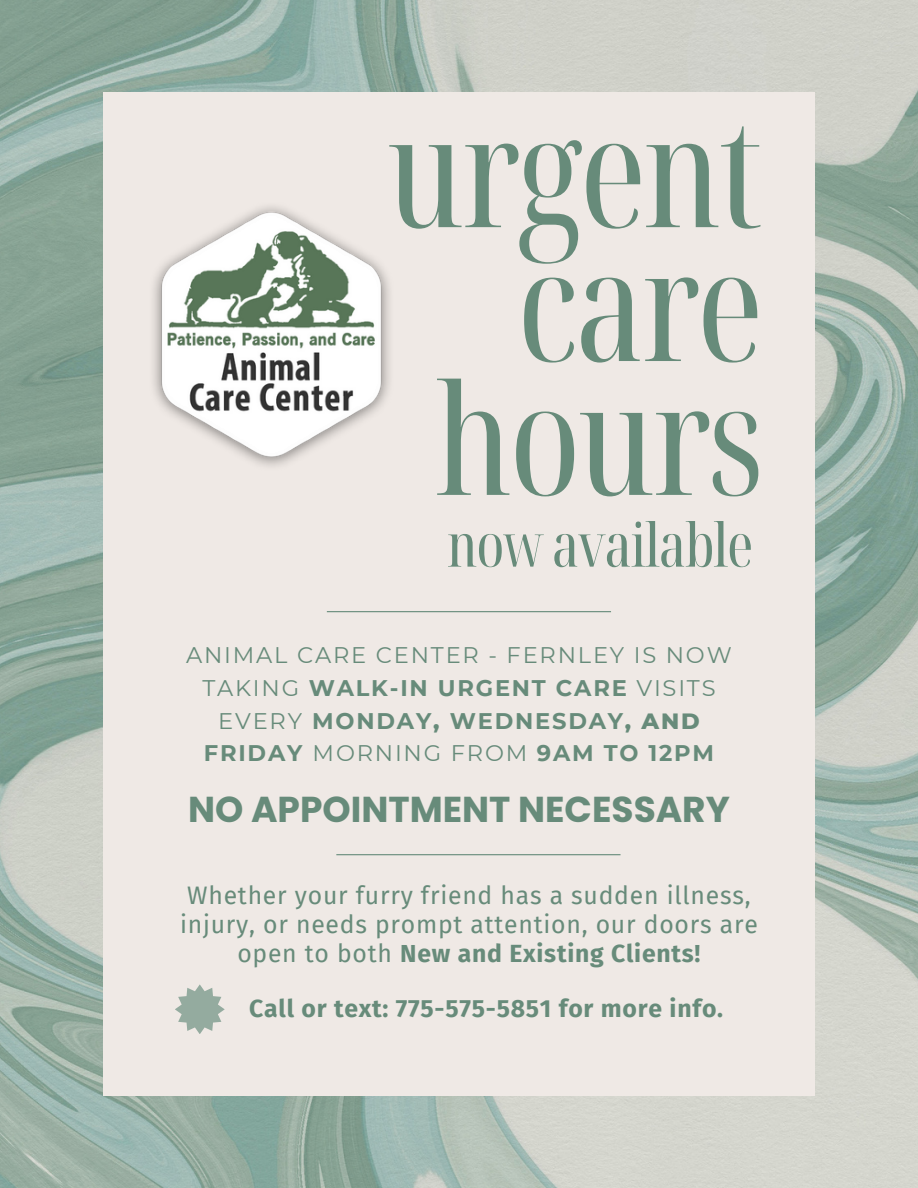
<style>
.page{position:relative;width:918px;height:1188px;background:#fff}
.page>*{position:absolute;margin:0;border:0;box-sizing:border-box;transform-origin:0 0}
.t1{font:extra-condensed 153.15px/133.8px "Noto Serif Display";letter-spacing:-.02em;color:#678b7a;text-align:right}
.t2{font:extra-condensed 153px "Noto Serif Display";letter-spacing:-.02em;color:#678b7a}
.t3{font:extra-condensed 60px "Noto Serif Display";letter-spacing:-.02em;color:#678b7a}
.t4{font:700 36px "Poppins";color:#678b7a}
.t5{font:24.75px/29.2px "Fira Sans";letter-spacing:.03em;color:#678b7a;text-align:center}
.t6{font:700 24.75px "Fira Sans";letter-spacing:.03em;color:#678b7a}
.t7{font:22.65px/32.7px "Montserrat";letter-spacing:.08em;color:#678b7a;text-align:center}
.s1{font-weight:700}
.s2{font-weight:800}
</style>
<div class="page">
<img style="left:0;top:0;width:918px;height:1188px">
<div style="left:103px;top:92px;width:712px;height:1004px;background:#efe9e5"></div>
<hr style="left:327px;top:611px;width:284px;height:1px;background:#668b7a">
<hr style="left:336px;top:854px;width:285px;height:1px;background:#668b7a">
<svg style="left:175px;top:984px;width:50px;height:50px"></svg>
<img style="left:153px;top:206px;width:237px;height:261px">
<h1 class="t1" style="left:387px;top:101px;width:378px">urgent care</h1>
<h1 class="t2" style="left:435px;top:331px;width:330px">hours</h1>
<h5 class="t3" style="left:447px;top:503px;width:308px">nowavailable</h5>
<h2 class="t7" style="left:186px;top:639px;width:547px">ANIMAL CARE CENTER - FERNLEY IS NOW<br>TAKING <span class="s1">WALK-IN URGENT CARE</span> VISITS<br>EVERY <span class="s1">MONDAY</span><span class="s2">,</span> <span class="s1">WEDNESDAY</span><span class="s2">, AND<br></span><span class="s1">FRIDAY</span> MORNING FROM <span class="s1">9AM TO 12PM</span></h2>
<h3 class="t4" style="left:188px;top:785px;width:543px">NO APPOINTMENT NECESSARY</h3>
<h4 class="t5" style="left:180px;top:881px;width:579px">Whether your furry friend has a sudden illness, injury, or needs prompt attention, our doors are open to both <span class="s1">New and Existing Clients!</span></h4>
<p class="t6" style="left:249px;top:994px;width:475px">Call or text: 775-575-5851 for more info.</p>
</div>
